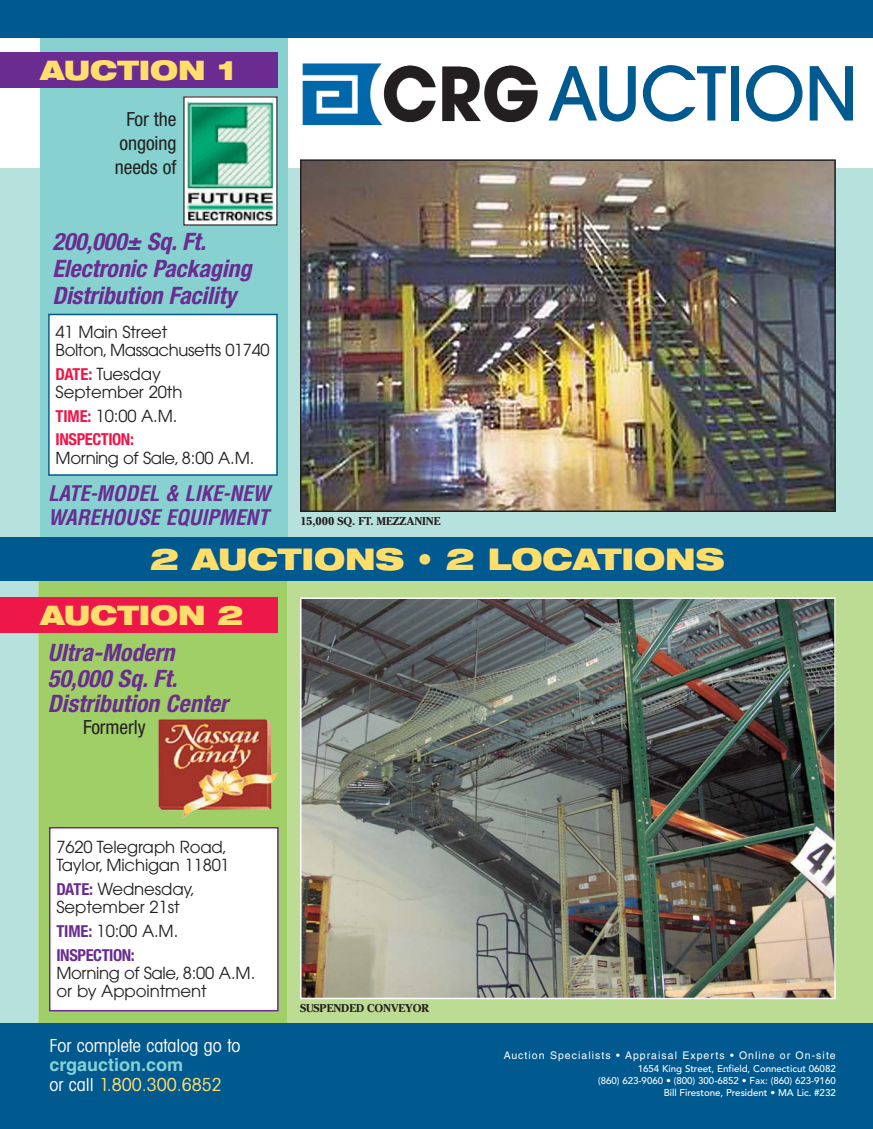
<style>
.page{position:relative;width:873px;height:1129px;background:#fff}
.page>*{position:absolute;margin:0;border:0;box-sizing:border-box;transform-origin:0 0}
.t1{font:500 73.5px "Avant Garde";letter-spacing:-.015em;color:#00598f}
.t2{font:900 expanded 30px "Helvetica Neue";letter-spacing:-.005em;color:#ffde6c}
.t3{font:900 expanded 27px "Helvetica Neue";letter-spacing:-.005em;color:#ffde6c}
.t4{font:italic 700 condensed 24px/27px "Helvetica Neue";letter-spacing:-.005em;color:#6a2c91}
.t5{font:italic 700 condensed 21px/24px "Helvetica";letter-spacing:-.005em;color:#6a2c91}
.t6{font:condensed 19.5px/24px "Helvetica Neue";letter-spacing:-.005em;color:#231f20;text-align:center}
.t7{font:condensed 18px "Avant Garde";color:#fff}
.t8{font:condensed 18px "Avant Garde";color:#ffde6c}
.t9{font:700 18px "Helvetica";color:#87d1d1}
.t10{font:16.5px/18px "Avant Garde";letter-spacing:-.01em;color:#231f20}
.t11{font:700 condensed 16.5px "Helvetica Neue";letter-spacing:-.025em;color:#ed1849}
.t12{font:700 condensed 16.5px "Helvetica Neue";letter-spacing:-.025em;color:#6a2c91}
.t13{font:700 11.25px "Cheltenham";letter-spacing:-.005em;color:#231f20}
.t14{font:10.5px "Helvetica";letter-spacing:.1em;color:#fff}
.t15{font:500 9.75px/12.3px "Avenir";letter-spacing:-.005em;color:#fff;text-align:right}
.s1{font-family:"Helvetica Neue";font-weight:700;font-stretch:condensed;color:#ed1849}
.s2{font-family:"Helvetica Neue";font-weight:700;font-stretch:condensed;color:#6a2c91}
.s3{color:#fff}
</style>
<div class="page">
<div style="left:0;top:168px;width:872px;height:877px;background:#b6e1dd"></div>
<div style="left:39px;top:566px;width:833px;height:480px;background:#bcdb93"></div>
<div style="left:39px;top:566px;width:247px;height:480px;background:#a0ce67"></div>
<div style="left:0;top:1023px;width:872px;height:106px;background:#00598f"></div>
<img style="left:302px;top:63px;width:236px;height:63px">
<div style="left:40px;top:38px;width:248px;height:519px;background:#87d1d1"></div>
<div style="left:49px;top:314px;width:228px;height:161px;background:#fff"></div>
<div style="left:48px;top:314px;width:230px;height:162px;border:2px solid #00598f"></div>
<div style="left:0;top:0;width:872px;height:38px;background:#00598f"></div>
<div style="left:50px;top:828px;width:228px;height:182px;background:#fff"></div>
<div style="left:49px;top:827px;width:229px;height:184px;border:2px solid #6a2c91"></div>
<img style="left:303px;top:600px;width:529px;height:396px">
<div style="left:300px;top:597px;width:535px;height:402px;border:2px solid #fff"></div>
<img style="left:303px;top:162px;width:529px;height:347px">
<div style="left:300px;top:159px;width:535px;height:353px;border:2px solid #231f20"></div>
<div style="left:184px;top:97px;width:93px;height:128px;background:linear-gradient(to right,#fefefe,#fefefe)"></div>
<img style="left:187px;top:103px;width:86px;height:120px">
<div style="left:0;top:537px;width:872px;height:44px;background:#00598f"></div>
<div style="left:0;top:52px;width:277px;height:36px;background:#6a2c91"></div>
<div style="left:0;top:597px;width:277px;height:36px;background:#ed1849"></div>
<img style="left:158px;top:719px;width:120px;height:99px">
<h3 class="t3" style="left:40px;top:60px;width:196px">AUCTION 1</h3>
<p class="t6" style="left:115px;top:109px;width:63px">For the ongoing needs of</p>
<h1 class="t1" style="left:547px;top:66px;width:312px">AUCTION</h1>
<h3 class="t4" style="left:52px;top:230px;width:200px">200,000± Sq. Ft.<br>Electronic Packaging<br>Distribution Facility</h3>
<p class="t10" style="left:56px;top:324px;width:215px">41 Main Street<br>Bolton, Massachusetts 01740</p>
<p class="t10" style="left:56px;top:366px;width:128px"><span class="s1">DATE:</span> Tuesday<br>September 20th</p>
<p class="t10" style="left:56px;top:408px;width:123px"><span class="s1">TIME:</span> 10:00 A.M.</p>
<p class="t11" style="left:56px;top:433px;width:80px">INSPECTION:</p>
<p class="t10" style="left:56px;top:450px;width:200px">Morning of Sale, 8:00 A.M.</p>
<p class="t5" style="left:48px;top:483px;width:223px">LATE-MODEL &amp; LIKE-NEW<br>WAREHOUSE EQUIPMENT</p>
<p class="t13" style="left:300px;top:517px;width:142px">15,000 SQ. FT. MEZZANINE</p>
<h2 class="t2" style="left:150px;top:548px;width:576px">2 AUCTIONS • 2 LOCATIONS</h2>
<h3 class="t3" style="left:40px;top:605px;width:205px">AUCTION 2</h3>
<h3 class="t4" style="left:48px;top:642px;width:181px;line-height:25.5px">Ultra-Modern<br>50,000 Sq. Ft.<br>Distribution Center</h3>
<p class="t6" style="left:83px;top:717px;width:64px">Formerly</p>
<p class="t10" style="left:56px;top:839px;width:175px">7620 Telegraph Road,<br>Taylor, Michigan 11801</p>
<p class="t10" style="left:56px;top:881px;width:140px"><span class="s2">DATE:</span> Wednesday,<br>September 21st</p>
<p class="t10" style="left:56px;top:923px;width:123px"><span class="s2">TIME:</span> 10:00 A.M.</p>
<p class="t12" style="left:56px;top:949px;width:80px">INSPECTION:</p>
<p class="t10" style="left:56px;top:965px;width:200px">Morning of Sale, 8:00 A.M. or by Appointment</p>
<p class="t7" style="left:49px;top:1038px;width:192px">For complete catalog go to</p>
<p class="t9" style="left:49px;top:1058px;width:135px">crgauction.com</p>
<p class="t8" style="left:49px;top:1077px;width:174px"><span class="s3">or call</span> 1.800.300.6852</p>
<p class="t13" style="left:300px;top:1004px;width:131px">SUSPENDED CONVEYOR</p>
<p class="t14" style="left:503px;top:1051px;width:333px">Auction Specialists • Appraisal Experts • Online or On-site</p>
<p class="t15" style="left:598px;top:1063px;width:239px">1654 King Street, Enfield, Connecticut 06082<br>(860) 623-9060 • (800) 300-6852 • Fax: (860) 623-9160<br>Bill Firestone, President • MA Lic. #232</p>
</div>
